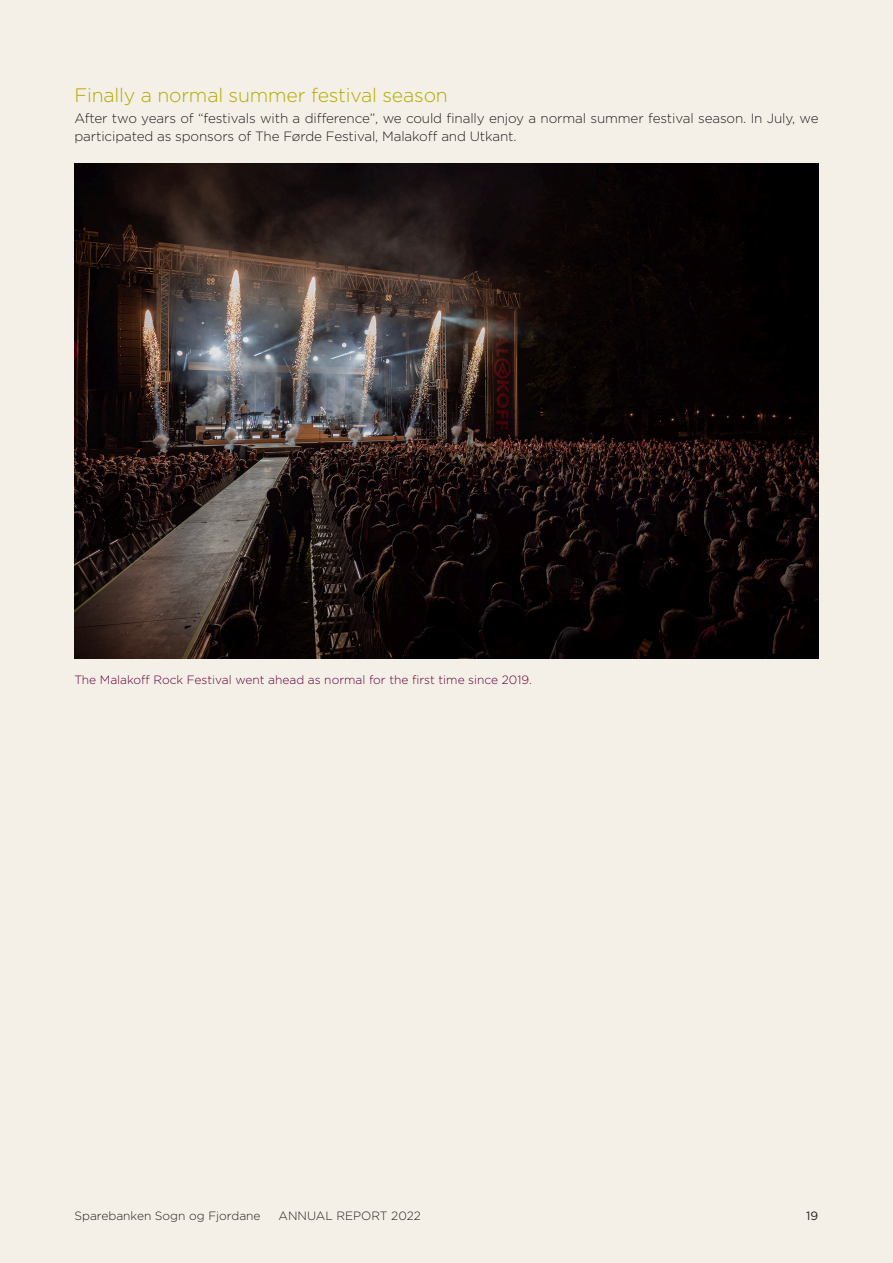
<style>
.page{position:relative;width:893px;height:1263px;background:#f4f0e8}
.page>*{position:absolute;margin:0;border:0;box-sizing:border-box;transform-origin:0 0}
.t1{font:300 19.5px "Gotham";letter-spacing:-.01em;color:#b3ab00}
.t2{font:300 13.5px/18px "Gotham";letter-spacing:-.01em;color:#231f20}
.t3{font:300 12px "Gotham";color:#60003a}
.t4{font:300 12px "Gotham";color:#231f20}
.t5{font:12px "Gotham";color:#231f20}
</style>
<div class="page">
<img style="left:74px;top:164px;width:745px;height:494px">
<p class="t1" style="left:74px;top:83px;width:375px">Finally a normal summer festival season</p>
<p class="t2" style="left:74px;top:109px;width:746px">After two years of “festivals with a difference”, we could finally enjoy a normal summer festival season. In July, we participated as sponsors of The Førde Festival, Malakoff and Utkant.</p>
<p class="t3" style="left:74px;top:672px;width:459px">The Malakoff Rock Festival went ahead as normal for the first time since 2019.</p>
<p class="t4" style="left:74px;top:1208px;width:188px">Sparebanken Sogn og Fjordane</p>
<p class="t4" style="left:279px;top:1208px;width:144px">ANNUAL REPORT 2022</p>
<p class="t5" style="left:806px;top:1208px;width:14px">19</p>
</div>
